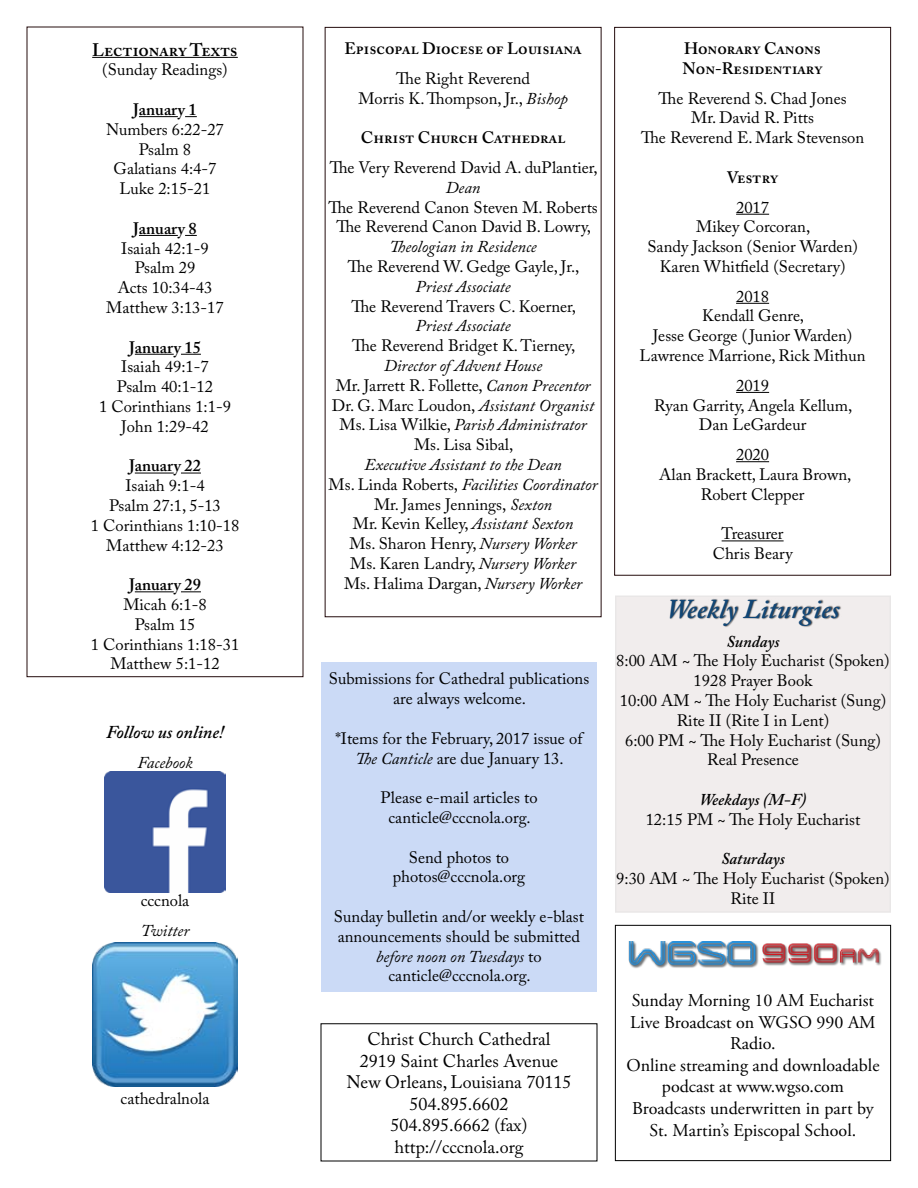
<style>
.page{position:relative;width:918px;height:1188px;background:#fff}
.page>*{position:absolute;margin:0;border:0;box-sizing:border-box;transform-origin:0 0}
.t1{font:italic 600 27px "Adobe Caslon Pro";color:#114676}
.t2{font:18px/21.6px "Adobe Garamond Pro";color:#000;text-align:center}
.t3{font:18px/21.6px "Adobe Caslon Pro";color:#000;text-align:center}
.t4{font:600 18px "Adobe Caslon Pro";letter-spacing:-.005em;color:#000}
.t5{font:italic 600 18px "Adobe Caslon Pro";color:#000}
.t6{font:16.5px/19.8px "Adobe Caslon Pro";color:#000;text-align:center}
.t7{font:italic 16.5px/19.8px "Adobe Caslon Pro";color:#000;text-align:center}
.t8{font:600 16.5px/19.8px "Adobe Caslon Pro";color:#000}
.t9{font:italic 600 16.5px "Adobe Caslon Pro";color:#000}
.s1{font-style:italic}
.s2{font-style:normal}
</style>
<div class="page">
<hr style="left:92px;top:57px;width:146px;height:1px;background:#000">
<hr style="left:139px;top:116px;width:39px;height:1px;background:#000">
<svg style="left:185px;top:116px;width:12px;height:1px"></svg>
<hr style="left:139px;top:235px;width:39px;height:1px;background:#000">
<svg style="left:185px;top:235px;width:12px;height:1px"></svg>
<hr style="left:135px;top:354px;width:39px;height:1px;background:#000">
<svg style="left:181px;top:354px;width:20px;height:1px"></svg>
<hr style="left:135px;top:473px;width:39px;height:1px;background:#000">
<svg style="left:181px;top:473px;width:20px;height:1px"></svg>
<hr style="left:135px;top:591px;width:39px;height:1px;background:#000">
<svg style="left:181px;top:591px;width:20px;height:1px"></svg>
<div style="left:616px;top:596px;width:274px;height:316px;background:#f1eded"></div>
<div style="left:669px;top:599px;width:172px;height:29px;background:#000;opacity:.75"></div>
<div style="left:321px;top:662px;width:276px;height:330px;background:#cbdaf6"></div>
<div style="left:615px;top:925px;width:276px;height:236px;border:1px solid #000"></div>
<img style="left:629px;top:941px;width:253px;height:28px">
<img style="left:104px;top:771px;width:122px;height:122px">
<img style="left:93px;top:942px;width:144px;height:144px">
<hr style="left:736px;top:214px;width:33px;height:1px;background:#000">
<hr style="left:736px;top:303px;width:33px;height:1px;background:#000">
<hr style="left:736px;top:392px;width:33px;height:1px;background:#000">
<hr style="left:736px;top:461px;width:33px;height:1px;background:#000">
<hr style="left:722px;top:541px;width:62px;height:1px;background:#000">
<div style="left:614px;top:27px;width:277px;height:549px;border:1px solid #240c0d"></div>
<p class="t4" style="left:92px;top:39px;width:147px">Lectionary Texts</p>
<p class="t6" style="left:102px;top:60px;width:127px">(Sunday Readings)</p>
<p class="t8" style="left:133px;top:99px;width:65px">January 1</p>
<p class="t6" style="left:106px;top:119px;width:119px">Numbers 6:22-27<br>Psalm 8<br>Galatians 4:4-7<br>Luke 2:15-21</p>
<p class="t8" style="left:133px;top:218px;width:65px">January 8</p>
<p class="t6" style="left:106px;top:238px;width:119px">Isaiah 42:1-9<br>Psalm 29<br>Acts 10:34-43<br>Matthew 3:13-17</p>
<p class="t8" style="left:129px;top:337px;width:73px">January 15</p>
<p class="t6" style="left:99px;top:357px;width:133px">Isaiah 49:1-7<br>Psalm 40:1-12<br>1 Corinthians 1:1-9<br>John 1:29-42</p>
<p class="t8" style="left:129px;top:456px;width:73px">January 22</p>
<p class="t6" style="left:91px;top:476px;width:150px">Isaiah 9:1-4<br>Psalm 27:1, 5-13<br>1 Corinthians 1:10-18<br>Matthew 4:12-23</p>
<p class="t8" style="left:129px;top:575px;width:73px">January 29</p>
<p class="t6" style="left:91px;top:594px;width:150px">Micah 6:1-8<br>Psalm 15<br>1 Corinthians 1:18-31<br>Matthew 5:1-12</p>
<h1 class="t1" style="left:666px;top:592px;width:175px">Weekly Liturgies</h1>
<p class="t8" style="left:683px;top:39px;width:141px">Honorary Canons<br>Non-Residentiary</p>
<p class="t6" style="left:641px;top:88px;width:225px">The Reverend S. Chad Jones<br>Mr. David R. Pitts<br>The Reverend E. Mark Stevenson</p>
<p class="t8" style="left:727px;top:167px;width:53px">Vestry</p>
<p class="t6" style="left:647px;top:197px;width:212px">2017<br>Mikey Corcoran,<br>Sandy Jackson (Senior Warden)<br>Karen Whitfield (Secretary)</p>
<p class="t6" style="left:640px;top:286px;width:228px">2018<br>Kendall Genre,<br>Jesse George ( Junior Warden)<br>Lawrence Marrione, Rick Mithun</p>
<p class="t6" style="left:654px;top:375px;width:200px">2019<br>Ryan Garrity, Angela Kellum,<br>Dan LeGardeur</p>
<p class="t6" style="left:659px;top:444px;width:194px">2020<br>Alan Brackett, Laura Brown,<br>Robert Clepper</p>
<p class="t6" style="left:713px;top:524px;width:81px">Treasurer<br>Chris Beary</p>
<p class="t8" style="left:344px;top:39px;width:239px">Episcopal Diocese of Louisiana</p>
<p class="t6" style="left:358px;top:68px;width:211px">The Right Reverend<br>Morris K. Thompson, Jr., <span class="s1">Bishop</span></p>
<p class="t8" style="left:361px;top:128px;width:206px">Christ Church Cathedral</p>
<p class="t6" style="left:330px;top:157px;width:269px">The Very Reverend David A. duPlantier,</p>
<p class="t7" style="left:446px;top:177px;width:36px">Dean</p>
<p class="t6" style="left:328px;top:197px;width:271px">The Reverend Canon Steven M. Roberts<br>The Reverend Canon David B. Lowry,</p>
<p class="t7" style="left:389px;top:237px;width:149px">Theologian in Residence</p>
<p class="t6" style="left:348px;top:256px;width:233px">The Reverend W. Gedge Gayle, Jr.,</p>
<p class="t7" style="left:416px;top:276px;width:96px">Priest Associate</p>
<p class="t6" style="left:351px;top:296px;width:226px">The Reverend Travers C. Koerner,</p>
<p class="t7" style="left:416px;top:316px;width:96px">Priest Associate</p>
<p class="t6" style="left:352px;top:336px;width:225px">The Reverend Bridget K. Tierney,</p>
<p class="t7" style="left:332px;top:355px;width:264px">Director of Advent House<br><span class="s2">Mr. Jarrett R. Follette,</span> Canon Precentor<br><span class="s2">Dr. G. Marc Loudon,</span> Assistant Organist<br><span class="s2">Ms. Lisa Wilkie,</span> Parish Administrator<br><span class="s2">Ms. Lisa Sibal,</span></p>
<p class="t7" style="left:329px;top:454px;width:270px">Executive Assistant to the Dean<br><span class="s2">Ms. Linda Roberts,</span> Facilities Coordinator <span class="s2">Mr. James Jennings,</span> Sexton<br><span class="s2">Mr. Kevin Kelley,</span> Assistant Sexton<br><span class="s2">Ms. Sharon Henry,</span> Nursery Worker<br><span class="s2">Ms. Karen Landry,</span> Nursery Worker<br><span class="s2">Ms. Halima Dargan,</span> Nursery Worker</p>
<p class="t9" style="left:726px;top:631px;width:55px">Sundays</p>
<p class="t6" style="left:616px;top:651px;width:275px">8:00 AM ~ The Holy Eucharist (Spoken)<br>1928 Prayer Book<br>10:00 AM ~ The Holy Eucharist (Sung)<br>Rite II (Rite I in Lent)<br>6:00 PM ~ The Holy Eucharist (Sung)<br>Real Presence</p>
<p class="t9" style="left:700px;top:790px;width:108px">Weekdays (M-F)</p>
<p class="t6" style="left:646px;top:809px;width:216px">12:15 PM ~ The Holy Eucharist</p>
<p class="t9" style="left:721px;top:849px;width:65px">Saturdays</p>
<p class="t6" style="left:616px;top:869px;width:275px">9:30 AM ~ The Holy Eucharist (Spoken)<br>Rite II</p>
<p class="t6" style="left:329px;top:669px;width:262px">Submissions for Cathedral publications are always welcome.</p>
<p class="t6" style="left:335px;top:728px;width:249px">*Items for the February, 2017 issue of<br><span class="s1">The Canticle</span> are due January 13.</p>
<p class="t6" style="left:380px;top:788px;width:159px">Please e-mail articles to canticle@cccnola.org.</p>
<p class="t6" style="left:393px;top:847px;width:134px">Send photos to photos@cccnola.org</p>
<p class="t6" style="left:334px;top:906px;width:252px">Sunday bulletin and/or weekly e-blast announcements should be submitted <span class="s1">before noon on Tuesdays</span> to canticle@cccnola.org.</p>
<p class="t5" style="left:106px;top:721px;width:119px">Follow us online!</p>
<p class="t7" style="left:138px;top:752px;width:56px">Facebook</p>
<p class="t6" style="left:141px;top:891px;width:50px">cccnola</p>
<p class="t7" style="left:141px;top:920px;width:50px">Twitter</p>
<p class="t6" style="left:120px;top:1089px;width:91px">cathedralnola</p>
<p class="t3" style="left:346px;top:1028px;width:227px">Christ Church Cathedral<br>2919 Saint Charles Avenue<br>New Orleans, Louisiana 70115<br>504.895.6602<br>504.895.6662 (fax) http://cccnola.org</p>
<p class="t2" style="left:627px;top:990px;width:254px">Sunday Morning 10 AM Eucharist<br>Live Broadcast on WGSO 990 AM<br>Radio.<br>Online streaming and downloadable podcast at www.wgso.com<br>Broadcasts underwritten in part by<br>St. Martin’s Episcopal School.</p>
</div>
